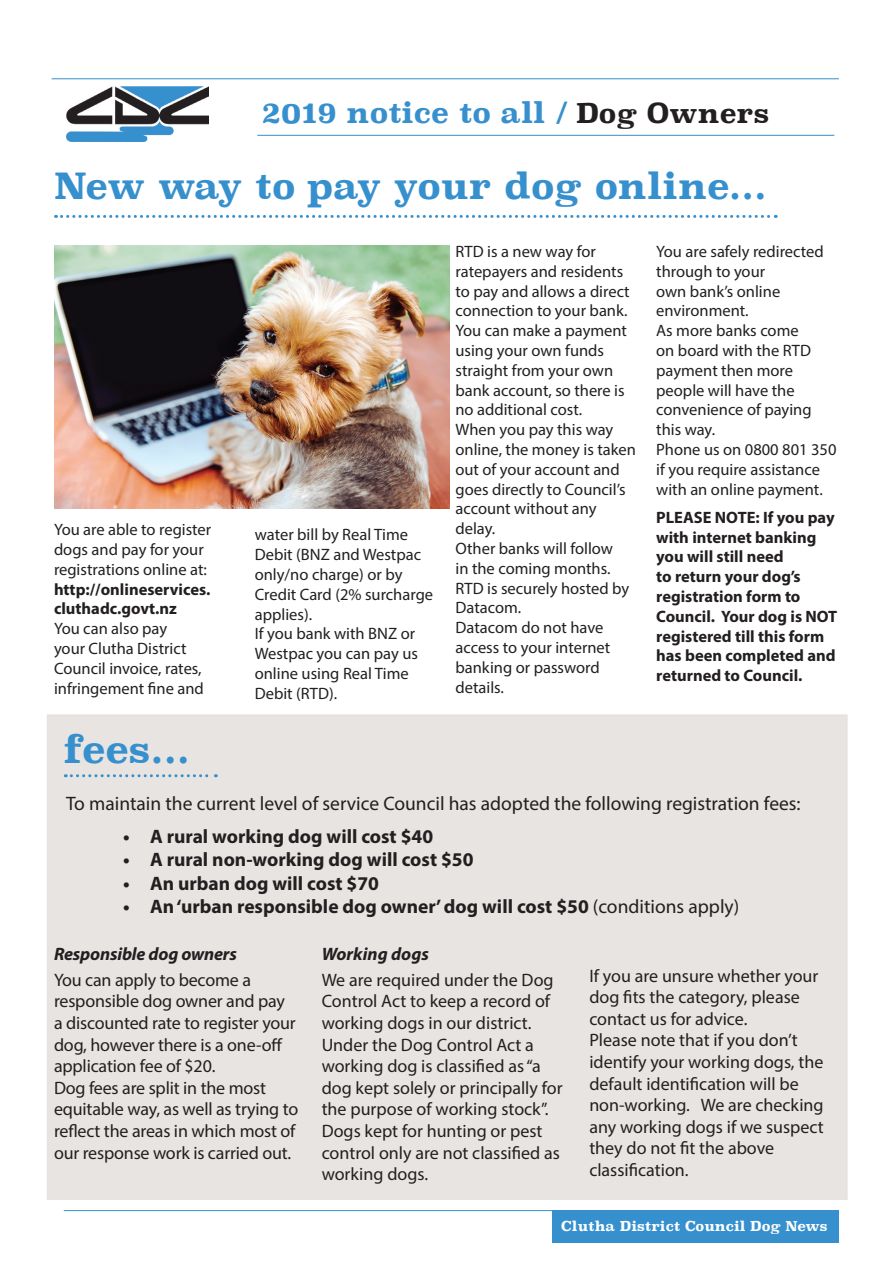
<style>
.page{position:relative;width:893px;height:1263px;background:#fff}
.page>*{position:absolute;margin:0;border:0;box-sizing:border-box;transform-origin:0 0}
.t1{font:700 37.5px "Superclarendon";color:#3790ce}
.t2{font:700 36px "Superclarendon";color:#3790ce}
.t3{font:700 28.5px "Superclarendon";color:#3790ce}
.t4{font:700 19.5px "Myriad Pro";color:#231f20}
.t5{font:19.5px "Myriad Pro";color:#231f20}
.t6{font:18px/21.6px "Myriad Pro";color:#231f20}
.t7{font:italic 700 18px "Myriad Pro";letter-spacing:-.01em;color:#231f20}
.t8{font:16.5px/19.8px "Myriad Pro";color:#231f20}
.t9{font:700 16.5px/19.8px "Myriad Pro";color:#231f20}
.t10{font:700 13.5px "Superclarendon";color:#fff}
.s1{font-size:27px;color:#231f20}
.s2{font-weight:400}
</style>
<div class="page">
<div style="left:47px;top:714px;width:801px;height:486px;background:#e8e4e2;border:2px solid #bdb5af"></div>
<hr style="left:52px;top:78px;width:787px;height:1px;background:#3790ce">
<hr style="left:257px;top:135px;width:577px;height:1px;background:#3790ce">
<div style="left:553px;top:1210px;width:286px;height:33px;background:#3790ce"></div>
<hr style="left:64px;top:1210px;width:775px;height:1px;background:#3790ce">
<img style="left:67px;top:86px;width:141px;height:55px">
<img style="left:55px;top:245px;width:394px;height:263px">
<svg style="left:65px;top:774px;width:151px;height:3px"></svg>
<svg style="left:56px;top:215px;width:720px;height:3px"></svg>
<h3 class="t3" style="left:262px;top:91px;width:509px">2019 notice to all / <span class="s1">Dog Owners</span></h3>
<h2 class="t2" style="left:54px;top:159px;width:714px">New way to pay your dog online...</h2>
<p class="t8" style="left:54px;top:519px;width:159px">You are able to register dogs and pay for your registrations online at:</p>
<p class="t9" style="left:54px;top:579px;width:158px">http://onlineservices. cluthadc.govt.nz</p>
<p class="t8" style="left:54px;top:618px;width:151px">You can also pay<br>your Clutha District<br>Council invoice, rates, infringement fine and</p>
<h1 class="t1" style="left:64px;top:721px;width:128px">fees...</h1>
<p class="t8" style="left:255px;top:525px;width:180px">water bill by Real Time<br>Debit (BNZ and Westpac only/no charge) or by<br>Credit Card (2% surcharge applies).<br>If you bank with BNZ or<br>Westpac you can pay us online using Real Time<br>Debit (RTD).</p>
<p class="t8" style="left:455px;top:241px;width:182px">RTD is a new way for ratepayers and residents to pay and allows a direct connection to your bank.<br>You can make a payment using your own funds straight from your own bank account, so there is no additional cost.<br>When you pay this way online, the money is taken out of your account and goes directly to Council’s account without any delay.<br>Other banks will follow<br>in the coming months.<br>RTD is securely hosted by<br>Datacom.<br>Datacom do not have access to your internet banking or password details.</p>
<p class="t8" style="left:656px;top:241px;width:182px">You are safely redirected through to your<br>own bank’s online environment.<br>As more banks come<br>on board with the RTD payment then more people will have the convenience of paying this way.<br>Phone us on 0800 801 350 if you require assistance with an online payment.</p>
<p class="t9" style="left:656px;top:507px;width:183px">PLEASE NOTE: If you pay with internet banking you will still need<br>to return your dog’s registration form to<br>Council. Your dog is NOT registered till this form has been completed and returned to Council.</p>
<p class="t5" style="left:66px;top:791px;width:736px">To maintain the current level of service Council has adopted the following registration fees:</p>
<p class="t4" style="left:123px;top:824px;width:312px">• A rural working dog will cost $40</p>
<p class="t4" style="left:123px;top:847px;width:352px">• A rural non-working dog will cost $50</p>
<p class="t4" style="left:123px;top:870px;width:258px">• An urban dog will cost $70</p>
<p class="t4" style="left:123px;top:894px;width:618px">• An ‘urban responsible dog owner’ dog will cost $50 <span class="s2">(conditions apply)</span></p>
<p class="t7" style="left:54px;top:942px;width:184px">Responsible dog owners</p>
<p class="t6" style="left:54px;top:969px;width:246px">You can apply to become a responsible dog owner and pay<br>a discounted rate to register your dog, however there is a one-off application fee of $20.<br>Dog fees are split in the most equitable way, as well as trying to reflect the areas in which most of our response work is carried out.</p>
<p class="t7" style="left:322px;top:942px;width:109px">Working dogs</p>
<p class="t6" style="left:322px;top:969px;width:242px">We are required under the Dog<br>Control Act to keep a record of working dogs in our district.<br>Under the Dog Control Act a working dog is classified as “a dog kept solely or principally for the purpose of working stock”.<br>Dogs kept for hunting or pest control only are not classified as working dogs.</p>
<p class="t6" style="left:589px;top:964px;width:236px">If you are unsure whether your dog fits the category, please contact us for advice.<br>Please note that if you don’t identify your working dogs, the default identification will be non-working. We are checking any working dogs if we suspect they do not fit the above classification.</p>
<p class="t10" style="left:561px;top:1216px;width:268px">Clutha District Council Dog News</p>
</div>
